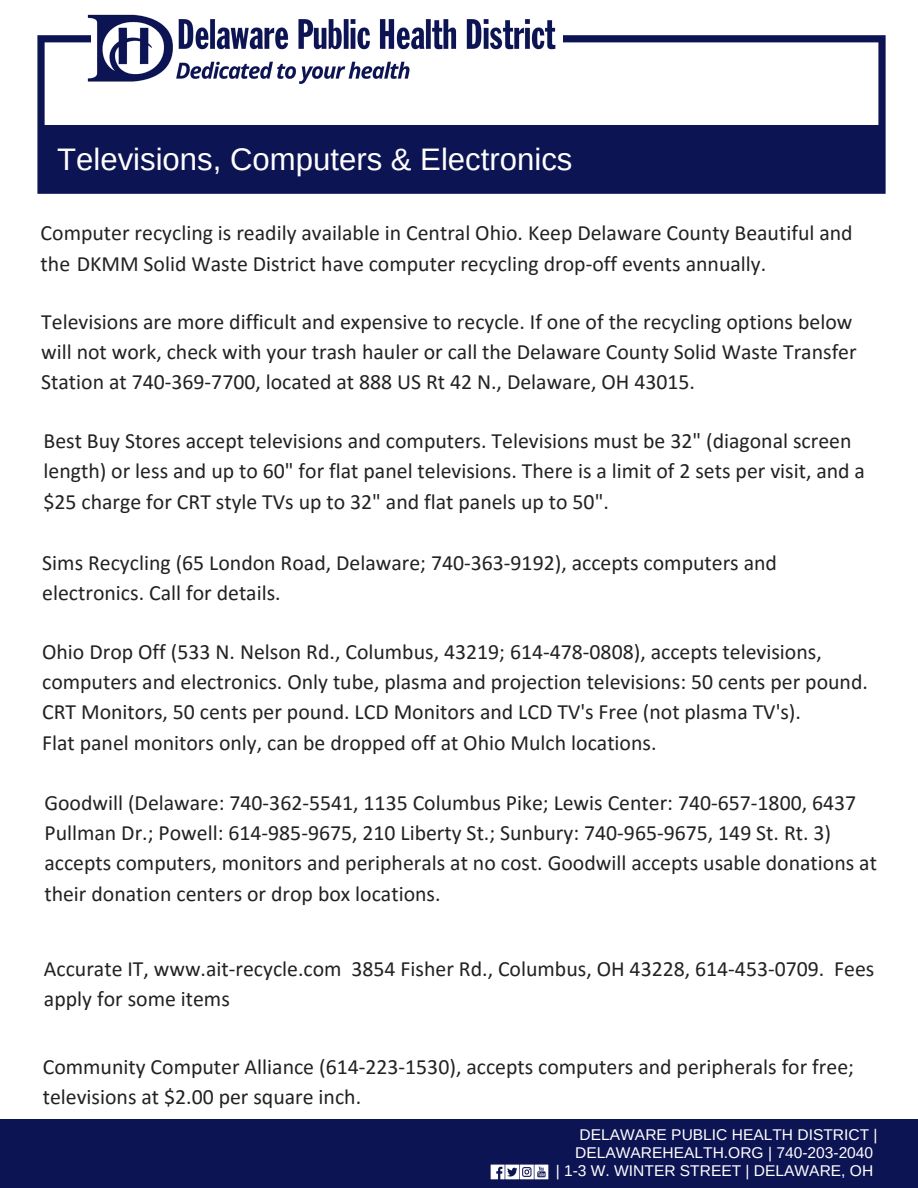
<style>
.page{position:relative;width:918px;height:1188px;background:#fff}
.page>*{position:absolute;margin:0;border:0;box-sizing:border-box;transform-origin:0 0}
.t1{font:31.2px "Arimo";color:#fff}
.t2{font:21.75px/30.3px "Calibri";color:#222}
.t3{font:15.6px/18px "Arimo";color:#fff}
</style>
<div class="page">
<svg style="left:37px;top:35px;width:849px;height:159px"></svg>
<div style="left:91px;top:7px;width:471px;height:113px;background:#fff"></div>
<div style="left:42px;top:125px;width:840px;height:63px;background:#0d1453"></div>
<div style="left:0;top:1119px;width:918px;height:69px;background:#0d1453"></div>
<img style="left:491px;top:1165px;width:57px;height:14px">
<img style="left:79px;top:14px;width:477px;height:93px">
<p class="t1" style="left:57px;top:142px;width:517px">Televisions, Computers &amp; Electronics</p>
<p class="t2" style="left:41px;top:220px;width:814px">Computer recycling is readily available in Central Ohio. Keep Delaware County Beautiful and the DKMM Solid Waste District have computer recycling drop-off events annually.</p>
<p class="t2" style="left:41px;top:308px;width:817px">Televisions are more difficult and expensive to recycle. If one of the recycling options below will not work, check with your trash hauler or call the Delaware County Solid Waste Transfer<br>Station at 740-369-7700, located at 888 US Rt 42 N., Delaware, OH 43015.</p>
<p class="t2" style="left:44px;top:427px;width:823px">Best Buy Stores accept televisions and computers. Televisions must be 32" (diagonal screen length) or less and up to 60" for flat panel televisions. There is a limit of 2 sets per visit, and a $25 charge for CRT style TVs up to 32" and flat panels up to 50".</p>
<p class="t2" style="left:42px;top:549px;width:736px">Sims Recycling (65 London Road, Delaware; 740-363-9192), accepts computers and electronics. Call for details.</p>
<p class="t2" style="left:42px;top:638px;width:827px">Ohio Drop Off (533 N. Nelson Rd., Columbus, 43219; 614-478-0808), accepts televisions, computers and electronics. Only tube, plasma and projection televisions: 50 cents per pound.</p>
<p class="t2" style="left:42px;top:699px;width:760px">CRT Monitors, 50 cents per pound. LCD Monitors and LCD TV's Free (not plasma TV's).</p>
<p class="t2" style="left:42px;top:729px;width:616px">Flat panel monitors only, can be dropped off at Ohio Mulch locations.</p>
<p class="t2" style="left:44px;top:789px;width:834px">Goodwill (Delaware: 740-362-5541, 1135 Columbus Pike; Lewis Center: 740-657-1800, 6437<br>Pullman Dr.; Powell: 614-985-9675, 210 Liberty St.; Sunbury: 740-965-9675, 149 St. Rt. 3) accepts computers, monitors and peripherals at no cost. Goodwill accepts usable donations at their donation centers or drop box locations.</p>
<p class="t2" style="left:44px;top:955px;width:832px">Accurate IT, www.ait-recycle.com 3854 Fisher Rd., Columbus, OH 43228, 614-453-0709. Fees apply for some items</p>
<p class="t2" style="left:43px;top:1053px;width:813px">Community Computer Alliance (614-223-1530), accepts computers and peripherals for free; televisions at $2.00 per square inch.</p>
<p class="t3" style="left:575px;top:1126px;width:304px">DELAWARE PUBLIC HEALTH DISTRICT |<br>DELAWAREHEALTH.ORG | 740-203-2040</p>
<p class="t3" style="left:556px;top:1162px;width:319px">| 1-3 W. WINTER STREET | DELAWARE, OH</p>
</div>
